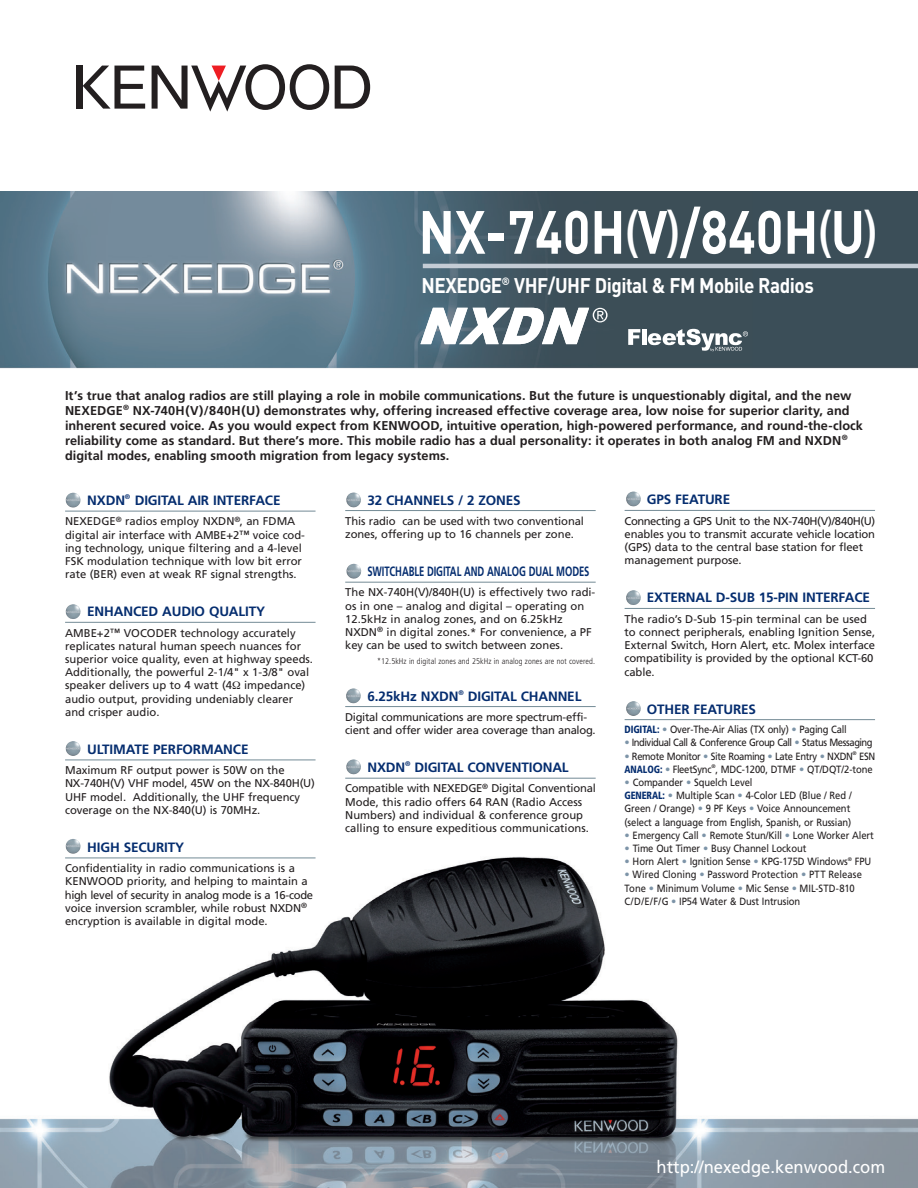
<style>
.page{position:relative;width:918px;height:1188px;background:#fff}
.page>*{position:absolute;margin:0;border:0;box-sizing:border-box;transform-origin:0 0}
.t1{font:700 60px "DIN";color:#fff;scale:.85 1}
.t2{font:700 21px "DIN";letter-spacing:-.025em;color:#fff;scale:.9 1}
.h1_b{font:17.55px "Frutiger";color:#fff;scale:.95 1}
.h1_f{font:700 13.5px "Frutiger";letter-spacing:-.01em;color:#052d6f}
.h1_f-2{font:700 13.5px "Frutiger";letter-spacing:-.01em;color:#052d6f;scale:.7 1}
._06_option_2{font:700 12.75px/15px "Frutiger";color:#231f20}
.h1_b-2{font:11.25px/13.2px "Frutiger";letter-spacing:-.005em;color:#231f20}
.h1_f-3{font:11.25px/13.2px "Frutiger";letter-spacing:-.01em;color:#231f20}
.h1_b-3{font:10.5px/13.2px "Frutiger";letter-spacing:-.015em;color:#231f20;scale:.9 1}
.h1_b-4{font:10.5px "Frutiger";letter-spacing:-.05em;color:#231f20;scale:.9 1}
.h1_b-5{font:10.5px "Frutiger";letter-spacing:-.035em;color:#231f20;scale:.9 1}
.t3{font:300 condensed 8.25px "Frutiger";letter-spacing:.01em;color:#231f20}
.s1{font-family:"Helvetica Neue";font-weight:500;font-size:52.5px}
.s2{font-weight:900;font-stretch:condensed;color:#052d6f}
.s3{color:#7d94a8}
.s4{font-size:10.5px}
</style>
<div class="page">
<img style="left:0;top:191px;width:918px;height:997px">
<hr style="left:625px;top:510px;width:250px;height:1px;background:#738a95">
<hr style="left:625px;top:608px;width:250px;height:1px;background:#738a95">
<hr style="left:625px;top:719px;width:250px;height:1px;background:#738a95">
<div style="left:77px;top:66px;width:6px;height:43px;background:#231f20"></div>
<svg style="left:83px;top:66px;width:62px;height:43px"></svg>
<svg style="left:335px;top:66px;width:35px;height:43px"></svg>
<svg style="left:152px;top:64px;width:177px;height:48px"></svg>
<hr style="left:423px;top:264px;width:495px;height:4px;background:#c4ccd5">
<svg style="left:628px;top:329px;width:12px;height:16px"></svg>
<div style="left:642px;top:329px;width:5px;height:16px;background:#fff"></div>
<svg style="left:648px;top:329px;width:100px;height:22px"></svg>
<svg style="left:420px;top:308px;width:188px;height:36px"></svg>
<hr style="left:65px;top:511px;width:251px;height:1px;background:#738a95">
<hr style="left:65px;top:622px;width:251px;height:1px;background:#738a95">
<hr style="left:65px;top:760px;width:251px;height:1px;background:#738a95">
<hr style="left:65px;top:858px;width:251px;height:1px;background:#738a95">
<img style="left:65px;top:493px;width:16px;height:15px">
<img style="left:65px;top:741px;width:16px;height:15px">
<img style="left:65px;top:604px;width:16px;height:16px">
<hr style="left:345px;top:510px;width:251px;height:1px;background:#738a95">
<hr style="left:345px;top:582px;width:251px;height:1px;background:#738a95">
<hr style="left:345px;top:706px;width:251px;height:1px;background:#738a95">
<hr style="left:345px;top:778px;width:251px;height:1px;background:#738a95">
<img style="left:346px;top:492px;width:16px;height:16px">
<img style="left:346px;top:688px;width:15px;height:16px">
<img style="left:346px;top:564px;width:16px;height:15px">
<img style="left:626px;top:590px;width:15px;height:15px">
<img style="left:626px;top:491px;width:15px;height:16px">
<img style="left:65px;top:839px;width:16px;height:15px">
<img style="left:346px;top:759px;width:16px;height:16px">
<img style="left:626px;top:701px;width:15px;height:15px">
<svg style="left:233px;top:682px;width:7px;height:7px"></svg>
<p class="t1" style="left:419px;top:193px;width:541px">NX-740H<span class="s1">(</span>V<span class="s1">)</span>/840H<span class="s1">(</span>U<span class="s1">)</span></p>
<p class="t2" style="left:422px;top:271px;width:437px">NEXEDGE<sup>®</sup> VHF/UHF Digital &amp; FM Mobile Radios</p>
<p class="_06_option_2" style="left:65px;top:387px;width:800px">It’s true that analog radios are still playing a role in mobile communications. But the future is unquestionably digital, and the new NEXEDGE<sup>®</sup> NX-740H(V)/840H(U) demonstrates why, offering increased effective coverage area, low noise for superior clarity, and inherent secured voice. As you would expect from KENWOOD, intuitive operation, high-powered performance, and round-the-clock reliability come as standard. But there’s more. This mobile radio has a dual personality: it operates in both analog FM and NXDN<sup>® </sup>digital modes, enabling smooth migration from legacy systems.</p>
<p class="h1_f" style="left:647px;top:492px;width:85px">GPS FEATURE</p>
<p class="h1_b-2" style="left:624px;top:514px;width:252px">Connecting a GPS Unit to the NX-740H(V)/840H(U) enables you to transmit accurate vehicle location (GPS) data to the central base station for fleet management purpose.</p>
<p class="h1_f" style="left:647px;top:590px;width:225px">EXTERNAL D-SUB 15-PIN INTERFACE</p>
<p class="h1_b-2" style="left:625px;top:612px;width:252px">The radio’s D-Sub 15-pin terminal can be used to connect peripherals, enabling Ignition Sense, External Switch, Horn Alert, etc. Molex interface compatibility is provided by the optional KCT-60 cable.</p>
<p class="h1_f" style="left:647px;top:701px;width:111px">OTHER FEATURES</p>
<p class="h1_b-3" style="left:625px;top:723px;width:248px"><span class="s2">DIGITAL:</span> <span class="s3">•</span> Over-The-Air Alias (TX only) <span class="s3">•</span> Paging Call</p>
<p class="h1_b-4" style="left:624px;top:737px;width:277px"><span class="s3">•</span> Individual Call &amp; Conference Group Call <span class="s3">•</span> Status Messaging</p>
<p class="h1_b-5" style="left:624px;top:750px;width:280px"><span class="s3">•</span> Remote Monitor <span class="s3">•</span> Site Roaming <span class="s3">•</span> Late Entry <span class="s3">•</span> NXDN<sup>®</sup> ESN</p>
<p class="h1_b-3" style="left:625px;top:763px;width:277px"><span class="s2">ANALOG:</span> <span class="s3">•</span> FleetSync<sup>®</sup>, MDC-1200, DTMF <span class="s3">•</span> QT/DQT/2-tone</p>
<p class="h1_b-3" style="left:625px;top:776px;width:144px"><span class="s3">•</span> Compander <span class="s3">•</span> Squelch Level</p>
<p class="h1_b-3" style="left:625px;top:789px;width:254px"><span class="s2">GENERAL:</span> <span class="s3">•</span> Multiple Scan <span class="s3">•</span> 4-Color LED (Blue / Red /<br>Green / Orange) <span class="s3">•</span> 9 PF Keys <span class="s3">•</span> Voice Announcement (select a language from English, Spanish, or Russian)</p>
<p class="h1_b-3" style="left:625px;top:829px;width:279px"><span class="s3">•</span> Emergency Call <span class="s3">•</span> Remote Stun/Kill <span class="s3">•</span> Lone Worker Alert</p>
<p class="h1_b-3" style="left:625px;top:842px;width:204px"><span class="s3">•</span> Time Out Timer <span class="s3">•</span> Busy Channel Lockout</p>
<p class="h1_b-3" style="left:625px;top:855px;width:276px"><span class="s3">•</span> Horn Alert <span class="s3">•</span> Ignition Sense <span class="s3">•</span> KPG-175D Windows<sup>®</sup> FPU</p>
<p class="h1_b-3" style="left:625px;top:868px;width:265px"><span class="s3">•</span> Wired Cloning <span class="s3">•</span> Password Protection <span class="s3">•</span> PTT Release<br>Tone <span class="s3">•</span> Minimum Volume <span class="s3">•</span> Mic Sense <span class="s3">•</span> MIL-STD-810<br>C/D/E/F/G <span class="s3">•</span> IP54 Water &amp; Dust Intrusion</p>
<p class="h1_f" style="left:87px;top:492px;width:195px">NXDN<sup>®</sup> DIGITAL AIR INTERFACE</p>
<p class="h1_b-2" style="left:65px;top:515px;width:241px">NEXEDGE<sup>®</sup> radios employ NXDN<sup>®</sup>, an FDMA digital air interface with AMBE+2<span class="s4">™</span> voice cod&shy;ing technology, unique filtering and a 4-level FSK modulation technique with low bit error rate (BER) even at weak RF signal strengths.</p>
<p class="h1_f" style="left:87px;top:604px;width:179px">ENHANCED AUDIO QUALITY</p>
<p class="h1_b-2" style="left:65px;top:626px;width:249px">AMBE+2<span class="s4">™</span> VOCODER technology accurately replicates natural human speech nuances for superior voice quality, even at highway speeds.<br>Additionally, the powerful 2-1/4" x 1-3/8" oval speaker delivers up to 4 watt (4 impedance) audio output, providing undeniably clearer and crisper audio.</p>
<p class="h1_f" style="left:87px;top:741px;width:163px">ULTIMATE PERFORMANCE</p>
<p class="h1_b-2" style="left:65px;top:764px;width:251px">Maximum RF output power is 50W on the NX-740H(V) VHF model, 45W on the NX-840H(U)<br>UHF model. Additionally, the UHF frequency coverage on the NX-840(U) is 70MHz.</p>
<p class="h1_f" style="left:87px;top:839px;width:99px">HIGH SECURITY</p>
<p class="h1_b-2" style="left:65px;top:862px;width:250px">Confidentiality in radio communications is a KENWOOD priority, and helping to maintain a high level of security in analog mode is a 16-code voice inversion scrambler, while robust NXDN<sup>® </sup>encryption is available in digital mode.</p>
<p class="h1_f" style="left:367px;top:492px;width:155px">32 CHANNELS / 2 ZONES</p>
<p class="h1_b-2" style="left:345px;top:514px;width:240px">This radio can be used with two conventional zones, offering up to 16 channels per zone.</p>
<p class="h1_f-2" style="left:367px;top:564px;width:319px">SWITCHABLE DIGITAL AND ANALOG DUAL MODES</p>
<p class="h1_f-3" style="left:345px;top:586px;width:252px">The NX-740H(V)/840H(U) is effectively two radi&shy;os in one – analog and digital – operating on 12.5kHz in analog zones, and on 6.25kHz NXDN<sup>®</sup> in digital zones.* For convenience, a PF key can be used to switch between zones.</p>
<p class="h1_f" style="left:367px;top:688px;width:216px">6.25kHz NXDN<sup>®</sup> DIGITAL CHANNEL</p>
<p class="h1_f-3" style="left:345px;top:710px;width:252px">Digital communications are more spectrum-effi&shy;cient and offer wider area coverage than analog.</p>
<p class="h1_f" style="left:367px;top:760px;width:203px">NXDN<sup>®</sup> DIGITAL CONVENTIONAL</p>
<p class="h1_b-2" style="left:345px;top:782px;width:252px">Compatible with NEXEDGE<sup>®</sup> Digital Conventional Mode, this radio offers 64 RAN (Radio Access Numbers) and individual &amp; conference group calling to ensure expeditious communications.</p>
<p class="t3" style="left:377px;top:656px;width:219px">*12.5kHz in digital zones and 25kHz in analog zones are not covered.</p>
<p class="h1_b" style="left:657px;top:1157px;width:242px">http://nexedge.kenwood.com</p>
</div>
